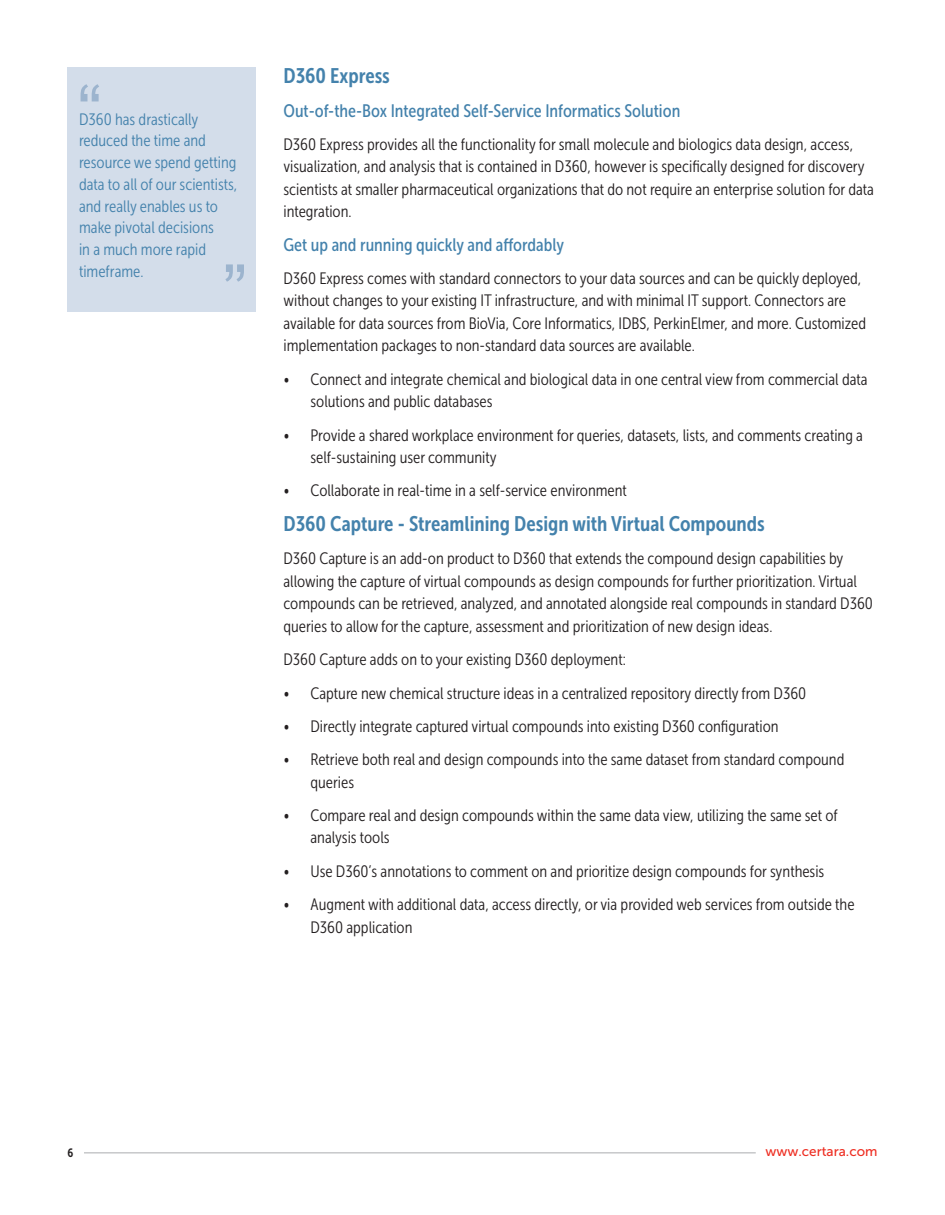
<style>
.page{position:relative;width:945px;height:1215px;background:#fff}
.page>*{position:absolute;margin:0;border:0;box-sizing:border-box;transform-origin:0 0}
.t1{font:73.5px "Arial";color:#9cb4ce}
.Body_Heading{font:21px "Museo Sans Cond 700";color:#4482ac}
.Body_Subheading{font:18px "Museo Sans Cond 500";color:#4482ac}
.Body_Text{font:16.5px/22.5px "Museo Sans Cond 300";color:#231f20}
.Quote_Author{font:16.5px/21.8px "Museo Sans Cond 300";color:#4482ac}
.t2{font:13.5px "Museo Sans 500";color:#ee2e22}
.t3{font:12px "Museo Sans Cond 700";color:#231f20}
</style>
<div class="page">
<hr style="left:84px;top:1152px;width:672px;height:2px;background:#c7c8ca">
<div style="left:68px;top:68px;width:188px;height:244px;background:#d3ddea"></div>
<p class="t1" style="left:78px;top:61px;width:26px">“</p>
<p class="Quote_Author" style="left:79px;top:108px;width:160px">D360 has drastically reduced the time and resource we spend getting data to all of our scientists, and really enables us to make pivotal decisions<br>in a much more rapid timeframe.</p>
<p class="t1" style="left:223px;top:241px;width:26px">”</p>
<p class="Body_Heading" style="left:284px;top:64px;width:108px">D360 Express</p>
<p class="Body_Subheading" style="left:284px;top:100px;width:398px">Out-of-the-Box Integrated Self-Service Informatics Solution</p>
<p class="Body_Text" style="left:284px;top:133px;width:592px">D360 Express provides all the functionality for small molecule and biologics data design, access, visualization, and analysis that is contained in D360, however is specifically designed for discovery scientists at smaller pharmaceutical organizations that do not require an enterprise solution for data integration.</p>
<p class="Body_Subheading" style="left:284px;top:235px;width:282px">Get up and running quickly and affordably</p>
<p class="Body_Text" style="left:284px;top:267px;width:584px">D360 Express comes with standard connectors to your data sources and can be quickly deployed, without changes to your existing IT infrastructure, and with minimal IT support. Connectors are available for data sources from BioVia, Core Informatics, IDBS, PerkinElmer, and more. Customized implementation packages to non-standard data sources are available.</p>
<p class="Body_Text" style="left:310px;top:368px;width:559px;text-indent:-27px">• Connect and integrate chemical and biological data in one central view from commercial data solutions and public databases</p>
<p class="Body_Text" style="left:310px;top:424px;width:554px;text-indent:-27px">• Provide a shared workplace environment for queries, datasets, lists, and comments creating a self-sustaining user community</p>
<p class="Body_Text" style="left:284px;top:480px;width:345px">• Collaborate in real-time in a self-service environment</p>
<p class="Body_Heading" style="left:284px;top:512px;width:483px">D360 Capture - Streamlining Design with Virtual Compounds</p>
<p class="Body_Text" style="left:284px;top:548px;width:591px">D360 Capture is an add-on product to D360 that extends the compound design capabilities by allowing the capture of virtual compounds as design compounds for further prioritization. Virtual compounds can be retrieved, analyzed, and annotated alongside real compounds in standard D360 queries to allow for the capture, assessment and prioritization of new design ideas.</p>
<p class="Body_Text" style="left:284px;top:648px;width:344px">D360 Capture adds on to your existing D360 deployment:</p>
<p class="Body_Text" style="left:284px;top:682px;width:524px">• Capture new chemical structure ideas in a centralized repository directly from D360</p>
<p class="Body_Text" style="left:284px;top:715px;width:497px">• Directly integrate captured virtual compounds into existing D360 configuration</p>
<p class="Body_Text" style="left:310px;top:748px;width:535px;text-indent:-27px">• Retrieve both real and design compounds into the same dataset from standard compound queries</p>
<p class="Body_Text" style="left:310px;top:804px;width:529px;text-indent:-27px">• Compare real and design compounds within the same data view, utilizing the same set of analysis tools</p>
<p class="Body_Text" style="left:284px;top:860px;width:542px">• Use D360’s annotations to comment on and prioritize design compounds for synthesis</p>
<p class="Body_Text" style="left:310px;top:893px;width:546px;text-indent:-27px">• Augment with additional data, access directly, or via provided web services from outside the<br>D360 application</p>
<p class="t3" style="left:68px;top:1146px;width:7px">6</p>
<p class="t2" style="left:766px;top:1144px;width:113px">www.certara.com</p>
</div>
